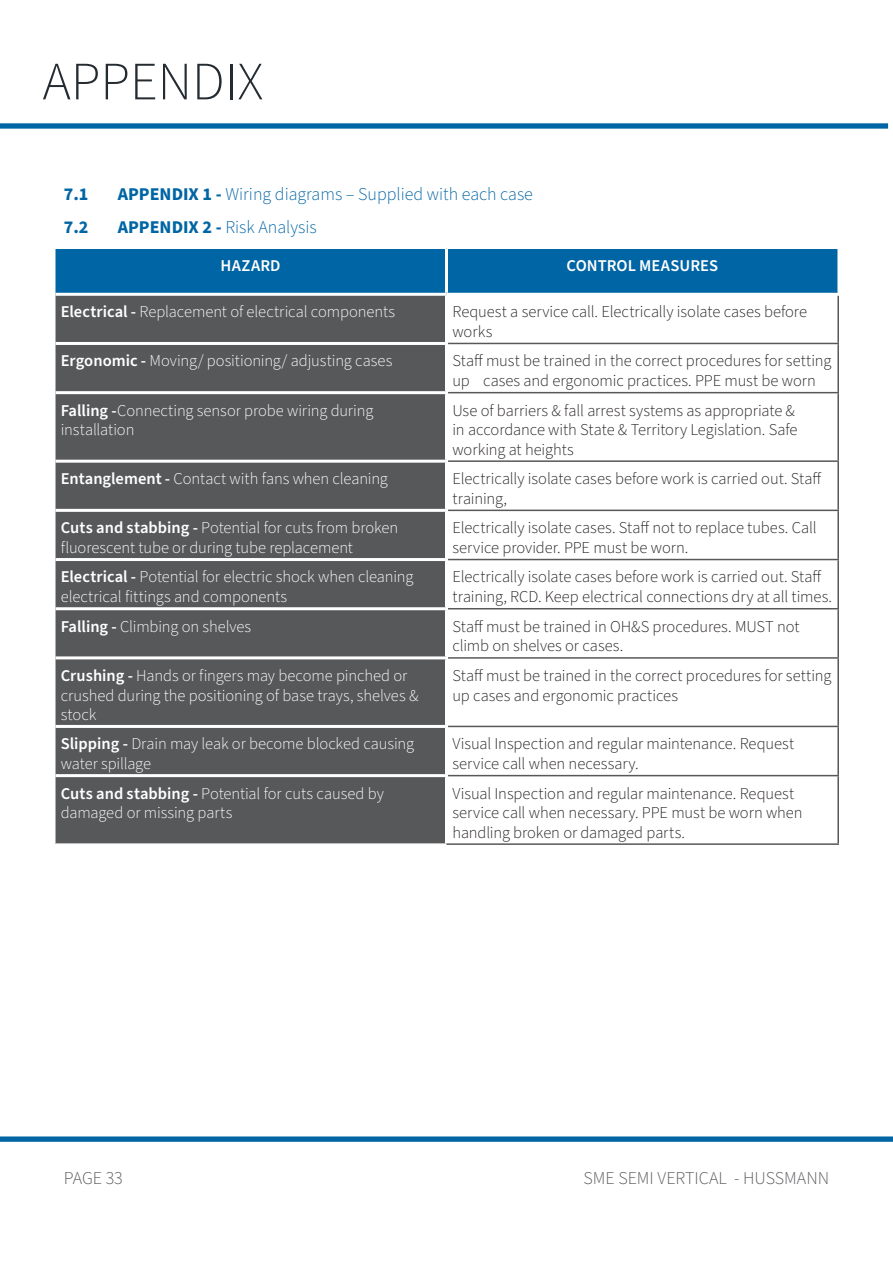
<style>
.page{position:relative;width:893px;height:1263px;background:#fff}
.page>*{position:absolute;margin:0;border:0;box-sizing:border-box;transform-origin:0 0}
.Heading_-_Tag_Line{font:300 54px "Source Sans Pro";color:#242b31}
.t1{font:300 18px "Source Sans Pro";color:#0065a4}
.Heading_-_Tag_Line-2{font:300 18px "Source Sans Pro";color:#57585a}
.t2{font:700 18px "Source Sans Pro";color:#0065a4}
.t3{font:300 16.5px/19.8px "Source Sans Pro";letter-spacing:-.005em;color:#231f20}
.t4{font:300 16.5px/19.8px "Source Sans Pro";letter-spacing:-.005em;color:#fff}
.t5{font:600 16.5px "Source Sans Pro";letter-spacing:.005em;color:#fff}
.s1{font-weight:700}
.s2{font-weight:600}
</style>
<div class="page">
<div style="left:0;top:1136px;width:893px;height:6px;border:2px solid #0065a4"></div>
<div style="left:56px;top:249px;width:781px;height:44px;background:#0065a4"></div>
<div style="left:56px;top:296px;width:389px;height:547px;background:#57585a"></div>
<svg style="left:448px;top:342px;width:389px;height:435px"></svg>
<hr style="left:445px;top:249px;width:3px;height:44px;background:#fff">
<hr style="left:56px;top:342px;width:392px;height:3px;background:#fff">
<hr style="left:56px;top:391px;width:392px;height:3px;background:#fff">
<hr style="left:56px;top:460px;width:392px;height:3px;background:#fff">
<hr style="left:56px;top:509px;width:392px;height:3px;background:#fff">
<hr style="left:56px;top:558px;width:392px;height:3px;background:#fff">
<hr style="left:56px;top:607px;width:392px;height:3px;background:#fff">
<hr style="left:56px;top:656px;width:392px;height:3px;background:#fff">
<hr style="left:56px;top:725px;width:392px;height:3px;background:#fff">
<hr style="left:56px;top:774px;width:392px;height:3px;background:#fff">
<hr style="left:837px;top:296px;width:2px;height:47px;background:#57585a">
<hr style="left:448px;top:343px;width:391px;height:1px;background:#57585a">
<hr style="left:837px;top:344px;width:2px;height:48px;background:#57585a">
<hr style="left:448px;top:392px;width:391px;height:1px;background:#57585a">
<hr style="left:837px;top:393px;width:2px;height:67px;background:#57585a">
<hr style="left:448px;top:460px;width:391px;height:2px;background:#57585a">
<hr style="left:837px;top:462px;width:2px;height:48px;background:#57585a">
<hr style="left:448px;top:510px;width:391px;height:1px;background:#57585a">
<hr style="left:837px;top:511px;width:2px;height:48px;background:#57585a">
<hr style="left:448px;top:559px;width:391px;height:1px;background:#57585a">
<hr style="left:837px;top:560px;width:2px;height:48px;background:#57585a">
<hr style="left:448px;top:608px;width:391px;height:1px;background:#57585a">
<hr style="left:837px;top:609px;width:2px;height:48px;background:#57585a">
<hr style="left:448px;top:657px;width:391px;height:2px;background:#57585a">
<hr style="left:837px;top:659px;width:2px;height:67px;background:#57585a">
<hr style="left:448px;top:726px;width:391px;height:1px;background:#57585a">
<hr style="left:837px;top:727px;width:2px;height:48px;background:#57585a">
<hr style="left:448px;top:775px;width:391px;height:1px;background:#57585a">
<hr style="left:837px;top:776px;width:2px;height:67px;background:#57585a">
<hr style="left:446px;top:843px;width:393px;height:2px;background:#57585a">
<svg style="left:0;top:123px;width:888px;height:6px;background:#1c76ae"></svg>
<p class="Heading_-_Tag_Line" style="left:43px;top:45px;width:222px">APPENDIX</p>
<p class="t2" style="left:64px;top:182px;width:26px">7.1</p>
<p class="t1" style="left:118px;top:182px;width:417px"><span class="s1">APPENDIX 1 -</span> Wiring diagrams – Supplied with each case</p>
<p class="t2" style="left:64px;top:215px;width:26px">7.2</p>
<p class="t1" style="left:118px;top:215px;width:201px"><span class="s1">APPENDIX 2 -</span> Risk Analysis</p>
<p class="t5" style="left:221px;top:255px;width:62px">HAZARD</p>
<p class="t5" style="left:566px;top:255px;width:153px">CONTROL MEASURES</p>
<p class="t4" style="left:61px;top:302px;width:336px"><span class="s2">Electrical -</span> Replacement of electrical components</p>
<p class="t3" style="left:452px;top:302px;width:356px">Request a service call. Electrically isolate cases before works</p>
<p class="t4" style="left:61px;top:351px;width:333px"><span class="s2">Ergonomic -</span> Moving/ positioning/ adjusting cases</p>
<p class="t3" style="left:452px;top:351px;width:380px">Staff must be trained in the correct procedures for setting up cases and ergonomic practices. PPE must be worn</p>
<p class="t4" style="left:61px;top:401px;width:314px"><span class="s2">Falling -</span>Connecting sensor probe wiring during installation</p>
<p class="t3" style="left:452px;top:401px;width:346px">Use of barriers &amp; fall arrest systems as appropriate &amp; in accordance with State &amp; Territory Legislation. Safe working at heights</p>
<p class="t4" style="left:61px;top:469px;width:329px"><span class="s2">Entanglement -</span> Contact with fans when cleaning</p>
<p class="t3" style="left:452px;top:469px;width:371px">Electrically isolate cases before work is carried out. Staff training,</p>
<p class="t4" style="left:61px;top:518px;width:339px"><span class="s2">Cuts and stabbing -</span> Potential for cuts from broken fluorescent tube or during tube replacement</p>
<p class="t3" style="left:452px;top:518px;width:366px">Electrically isolate cases. Staff not to replace tubes. Call service provider. PPE must be worn.</p>
<p class="t4" style="left:61px;top:568px;width:354px"><span class="s2">Electrical -</span> Potential for electric shock when cleaning electrical fittings and components</p>
<p class="t3" style="left:452px;top:568px;width:381px">Electrically isolate cases before work is carried out. Staff training, RCD. Keep electrical connections dry at all times.</p>
<p class="t4" style="left:61px;top:617px;width:192px"><span class="s2">Falling -</span> Climbing on shelves</p>
<p class="t3" style="left:452px;top:617px;width:349px">Staff must be trained in OH&amp;S procedures. MUST not climb on shelves or cases.</p>
<p class="t4" style="left:61px;top:666px;width:359px"><span class="s2">Crushing -</span> Hands or fingers may become pinched or crushed during the positioning of base trays, shelves &amp; stock</p>
<p class="t3" style="left:452px;top:666px;width:380px">Staff must be trained in the correct procedures for setting up cases and ergonomic practices</p>
<p class="t4" style="left:61px;top:734px;width:355px"><span class="s2">Slipping -</span> Drain may leak or become blocked causing water spillage</p>
<p class="t3" style="left:452px;top:734px;width:343px">Visual Inspection and regular maintenance. Request service call when necessary.</p>
<p class="t4" style="left:61px;top:784px;width:325px"><span class="s2">Cuts and stabbing -</span> Potential for cuts caused by damaged or missing parts</p>
<p class="t3" style="left:452px;top:784px;width:352px">Visual Inspection and regular maintenance. Request service call when necessary. PPE must be worn when handling broken or damaged parts.</p>
<p class="Heading_-_Tag_Line-2" style="left:64px;top:1166px;width:61px">PAGE 33</p>
<p class="Heading_-_Tag_Line-2" style="left:583px;top:1166px;width:247px">SME SEMI VERTICAL - HUSSMANN</p>
</div>
